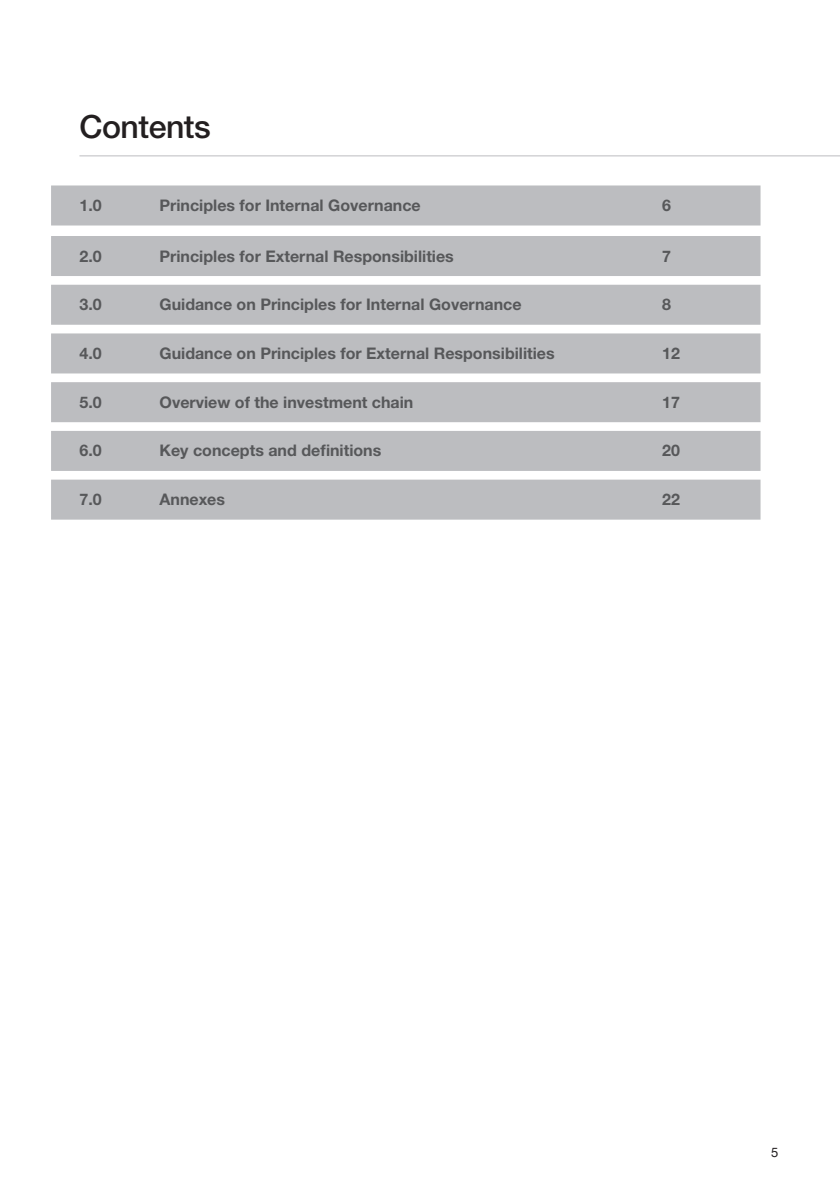
<style>
.page{position:relative;width:840px;height:1191px;background:#fff}
.page>*{position:absolute;margin:0;border:0;box-sizing:border-box;transform-origin:0 0}
.t1{font:500 32px "Helvetica Neue";letter-spacing:-.015em;color:#231f20}
.t2{font:700 16px "Helvetica Neue";color:#57585a}
.t3{font:13px "Helvetica Neue";color:#231f20}
</style>
<div class="page">
<div style="left:51px;top:185px;width:709px;height:40px;background:#bcbdc0"></div>
<div style="left:51px;top:236px;width:709px;height:40px;background:#bcbdc0"></div>
<div style="left:51px;top:285px;width:709px;height:40px;background:#bcbdc0"></div>
<div style="left:51px;top:333px;width:709px;height:40px;background:#bcbdc0"></div>
<div style="left:51px;top:382px;width:709px;height:40px;background:#bcbdc0"></div>
<div style="left:51px;top:431px;width:709px;height:40px;background:#bcbdc0"></div>
<div style="left:51px;top:479px;width:709px;height:40px;background:#bcbdc0"></div>
<hr style="left:79px;top:155px;width:760px;height:1px;background:#bcbdc0">
<h1 class="t1" style="left:79px;top:108px;width:133px">Contents</h1>
<p class="t2" style="left:79px;top:195px;width:24px">1.0</p>
<p class="t2" style="left:159px;top:195px;width:262px">Principles for Internal Governance</p>
<p class="t2" style="left:661px;top:195px;width:10px">6</p>
<p class="t2" style="left:79px;top:246px;width:24px">2.0</p>
<p class="t2" style="left:159px;top:246px;width:296px">Principles for External Responsibilities</p>
<p class="t2" style="left:661px;top:246px;width:10px">7</p>
<p class="t2" style="left:79px;top:295px;width:24px">3.0</p>
<p class="t2" style="left:159px;top:295px;width:363px">Guidance on Principles for Internal Governance</p>
<p class="t2" style="left:661px;top:295px;width:10px">8</p>
<p class="t2" style="left:79px;top:343px;width:24px">4.0</p>
<p class="t2" style="left:159px;top:343px;width:396px">Guidance on Principles for External Responsibilities</p>
<p class="t2" style="left:661px;top:343px;width:19px">12</p>
<p class="t2" style="left:79px;top:392px;width:24px">5.0</p>
<p class="t2" style="left:159px;top:392px;width:255px">Overview of the investment chain</p>
<p class="t2" style="left:661px;top:392px;width:19px">17</p>
<p class="t2" style="left:79px;top:441px;width:24px">6.0</p>
<p class="t2" style="left:159px;top:441px;width:223px">Key concepts and definitions</p>
<p class="t2" style="left:661px;top:441px;width:19px">20</p>
<p class="t2" style="left:79px;top:489px;width:24px">7.0</p>
<p class="t2" style="left:159px;top:489px;width:67px">Annexes</p>
<p class="t2" style="left:661px;top:489px;width:19px">22</p>
<p class="t3" style="left:770px;top:1144px;width:9px">5</p>
</div>
